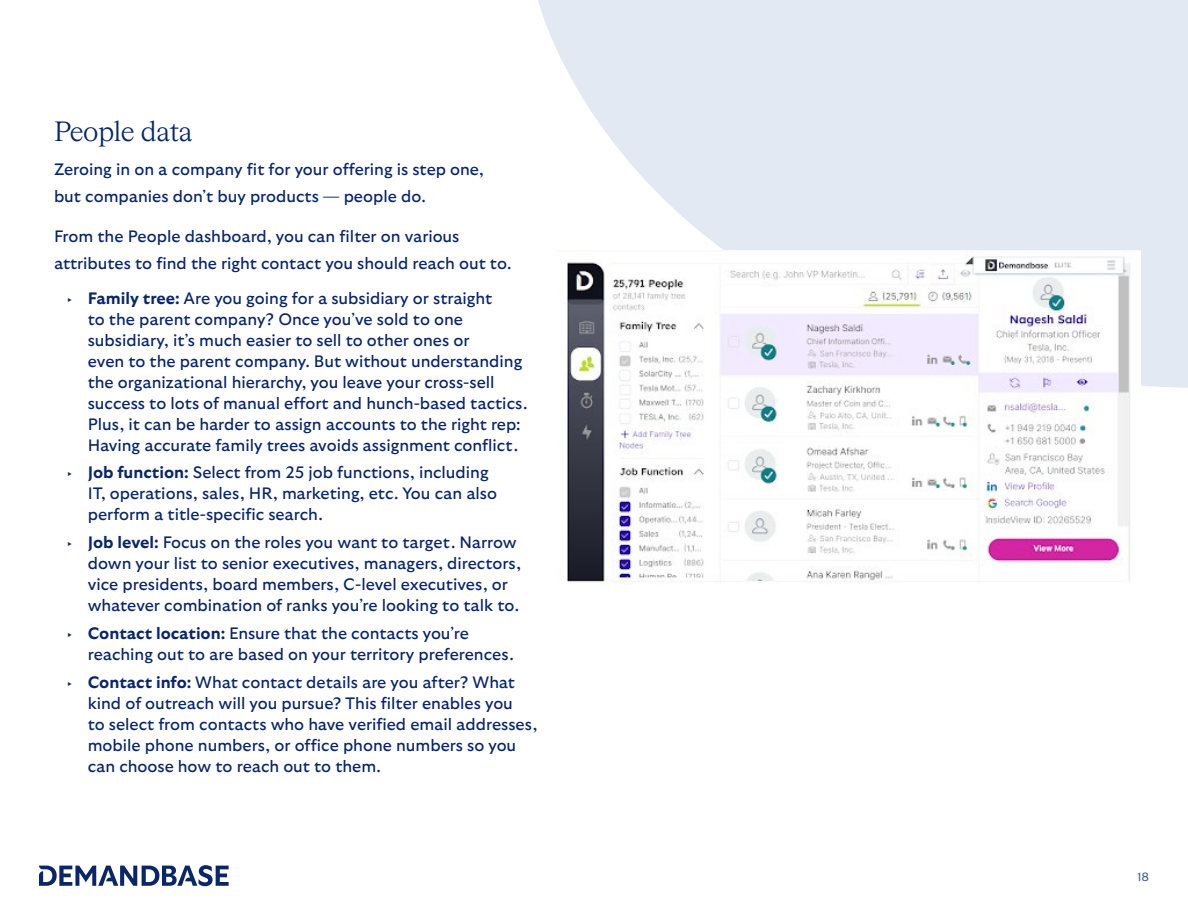
<style>
.page{position:relative;width:1188px;height:918px;background:#fff}
.page>*{position:absolute;margin:0;border:0;box-sizing:border-box;transform-origin:0 0}
.Subheading{font:27px "HW Cigars";letter-spacing:-.01em;color:#0b2666}
.Body_Copy_Style{font:16.5px/21px "GT Ultra";color:#0b2666}
.t1{font:12px "GT Ultra";color:#4f6391}
.s1{font-family:"HW Cigars"}
.s2{font-weight:700}
</style>
<div class="page">
<svg style="left:39px;top:865px;width:190px;height:21px"></svg>
<svg style="left:538px;top:0;width:650px;height:388px;background:#e5ebf3"></svg>
<img style="left:556px;top:250px;width:585px;height:333px">
<p class="Subheading" style="left:54px;top:113px;width:140px">People data</p>
<p class="Body_Copy_Style" style="left:54px;top:156px;width:431px;line-height:27px">Zeroing in on a company fit for your offering is step one, but companies don’t buy products –– people do.</p>
<p class="Body_Copy_Style" style="left:54px;top:223px;width:459px;line-height:27px">From the People dashboard, you can filter on various attributes to find the right contact you should reach out to.</p>
<p class="Body_Copy_Style" style="left:88px;top:288px;width:441px;text-indent:-20px"><span class="s1">‣</span> <span class="s2">Family tree:</span> Are you going for a subsidiary or straight<br>to the parent company? Once you’ve sold to one subsidiary, it’s much easier to sell to other ones or<br>even to the parent company. But without understanding the organizational hierarchy, you leave your cross-sell success to lots of manual effort and hunch-based tactics.<br>Plus, it can be harder to assign accounts to the right rep:<br>Having accurate family trees avoids assignment conflict.</p>
<p class="Body_Copy_Style" style="left:88px;top:462px;width:411px;text-indent:-20px"><span class="s1">‣</span> <span class="s2">Job function:</span> Select from 25 job functions, including<br>IT, operations, sales, HR, marketing, etc. You can also perform a title-specific search.</p>
<p class="Body_Copy_Style" style="left:88px;top:532px;width:435px;text-indent:-20px"><span class="s1">‣</span> <span class="s2">Job level:</span> Focus on the roles you want to target. Narrow down your list to senior executives, managers, directors, vice presidents, board members, C-level executives, or whatever combination of ranks you’re looking to talk to.</p>
<p class="Body_Copy_Style" style="left:88px;top:623px;width:428px;text-indent:-20px"><span class="s1">‣</span> <span class="s2">Contact location:</span> Ensure that the contacts you’re reaching out to are based on your territory preferences.</p>
<p class="Body_Copy_Style" style="left:88px;top:672px;width:451px;text-indent:-20px"><span class="s1">‣</span> <span class="s2">Contact info:</span> What contact details are you after? What kind of outreach will you pursue? This filter enables you<br>to select from contacts who have verified email addresses, mobile phone numbers, or office phone numbers so you can choose how to reach out to them.</p>
<p class="t1" style="left:1137px;top:870px;width:13px">18</p>
</div>
